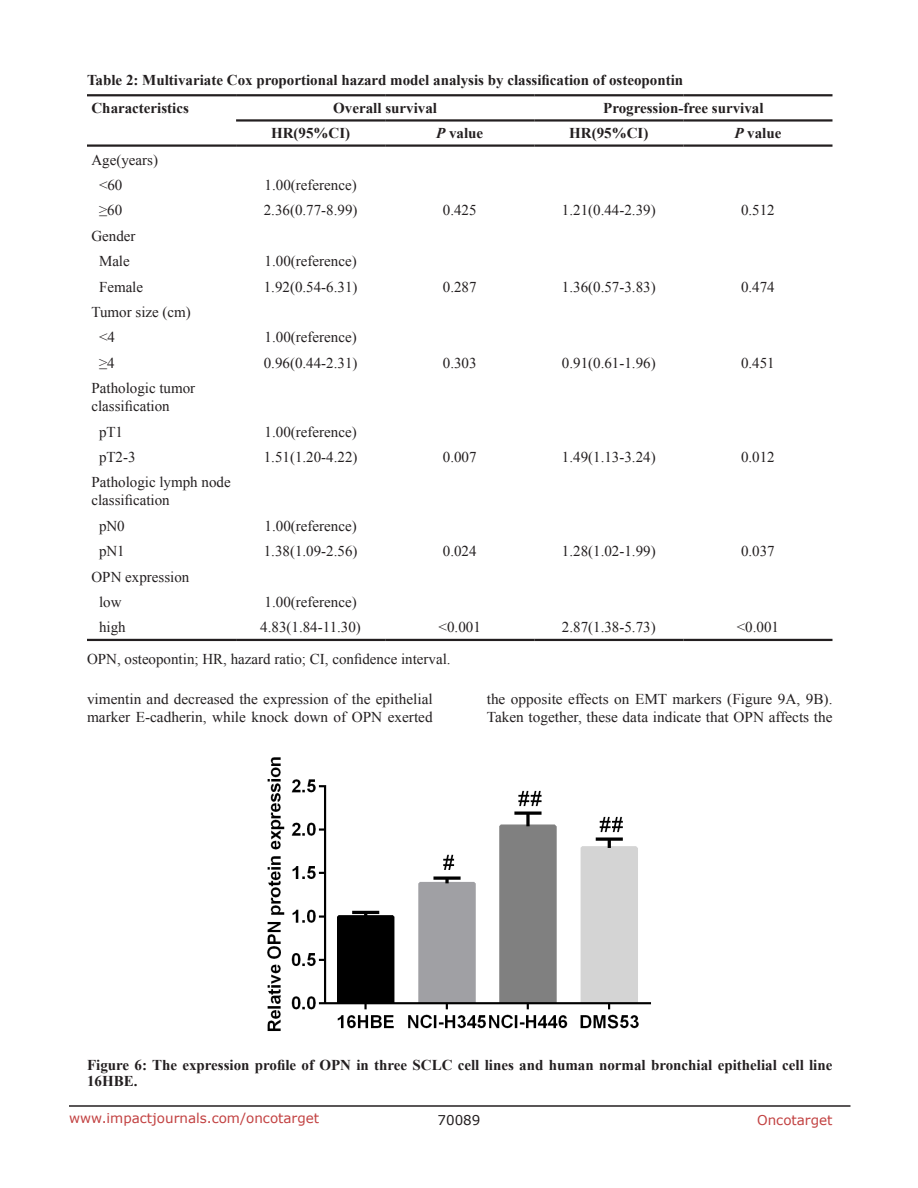
<style>
.page{position:relative;width:918px;height:1188px;background:#fff}
.page>*{position:absolute;margin:0;border:0;box-sizing:border-box;transform-origin:0 0}
.TableText1_Center{font:15px "Times New Roman";color:#231f20}
.BodyText{font:15px/18px "Times New Roman";color:#231f20}
.TableText1{font:15px/18px "Times New Roman";color:#231f20}
.figuretext{font:700 15px/16.2px "Times New Roman";color:#231f20}
.Table_head_centre{font:700 15px "Times New Roman";color:#231f20}
.Table_head{font:700 15px "Times New Roman";color:#231f20}
.Table_head-2{font:15px "Times New Roman";color:#231f20}
.t1{font:13.5px "Verdana";color:#c24141}
.t2{font:13.5px "Verdana";color:#231f20}
.s1{font-style:italic}
</style>
<div class="page">
<hr style="left:69px;top:1105px;width:781px;height:2px;background:#231f20">
<img style="left:267px;top:757px;width:384px;height:274px">
<svg style="left:87px;top:96px;width:745px;height:1px"></svg>
<hr style="left:87px;top:94px;width:149px;height:2px;background:#231f20">
<hr style="left:236px;top:94px;width:149px;height:2px;background:#231f20">
<hr style="left:385px;top:94px;width:149px;height:2px;background:#231f20">
<hr style="left:534px;top:94px;width:149px;height:2px;background:#231f20">
<hr style="left:683px;top:94px;width:150px;height:2px;background:#231f20">
<hr style="left:236px;top:119px;width:149px;height:3px;background:#231f20">
<hr style="left:385px;top:119px;width:149px;height:3px;background:#231f20">
<hr style="left:534px;top:119px;width:149px;height:3px;background:#231f20">
<hr style="left:683px;top:119px;width:150px;height:3px;background:#231f20">
<hr style="left:87px;top:144px;width:149px;height:3px;background:#231f20">
<hr style="left:236px;top:144px;width:149px;height:3px;background:#231f20">
<hr style="left:385px;top:144px;width:149px;height:3px;background:#231f20">
<hr style="left:534px;top:144px;width:149px;height:3px;background:#231f20">
<hr style="left:683px;top:144px;width:150px;height:3px;background:#231f20">
<hr style="left:87px;top:639px;width:149px;height:2px;background:#231f20">
<hr style="left:236px;top:639px;width:149px;height:2px;background:#231f20">
<hr style="left:385px;top:639px;width:149px;height:2px;background:#231f20">
<hr style="left:534px;top:639px;width:149px;height:2px;background:#231f20">
<hr style="left:683px;top:639px;width:150px;height:2px;background:#231f20">
<p class="Table_head" style="left:87px;top:70px;width:598px">Table 2: Multivariate Cox proportional hazard model analysis by classification of osteopontin</p>
<p class="Table_head_centre" style="left:92px;top:98px;width:99px">Characteristics</p>
<p class="Table_head_centre" style="left:333px;top:98px;width:105px">Overall survival</p>
<p class="Table_head_centre" style="left:603px;top:98px;width:162px">Progression-free survival</p>
<p class="Table_head_centre" style="left:271px;top:123px;width:81px">HR(95%CI)</p>
<p class="Table_head_centre" style="left:436px;top:123px;width:49px"><span class="s1">P</span> value</p>
<p class="Table_head_centre" style="left:569px;top:123px;width:81px">HR(95%CI)</p>
<p class="Table_head_centre" style="left:734px;top:123px;width:49px"><span class="s1">P</span> value</p>
<p class="TableText1" style="left:92px;top:150px;width:68px">Age(years)</p>
<p class="TableText1" style="left:99px;top:176px;width:25px">&lt;60</p>
<p class="TableText1_Center" style="left:265px;top:175px;width:94px">1.00(reference)</p>
<p class="TableText1" style="left:99px;top:201px;width:25px">≥60</p>
<p class="TableText1_Center" style="left:264px;top:200px;width:95px">2.36(0.77-8.99)</p>
<p class="TableText1_Center" style="left:443px;top:200px;width:35px">0.425</p>
<p class="TableText1_Center" style="left:562px;top:200px;width:95px">1.21(0.44-2.39)</p>
<p class="TableText1_Center" style="left:741px;top:200px;width:35px">0.512</p>
<p class="TableText1" style="left:92px;top:227px;width:46px">Gender</p>
<p class="TableText1" style="left:99px;top:252px;width:32px">Male</p>
<p class="TableText1_Center" style="left:265px;top:251px;width:94px">1.00(reference)</p>
<p class="TableText1" style="left:99px;top:277px;width:46px">Female</p>
<p class="TableText1_Center" style="left:264px;top:277px;width:95px">1.92(0.54-6.31)</p>
<p class="TableText1_Center" style="left:443px;top:277px;width:35px">0.287</p>
<p class="TableText1_Center" style="left:562px;top:277px;width:95px">1.36(0.57-3.83)</p>
<p class="TableText1_Center" style="left:741px;top:277px;width:35px">0.474</p>
<p class="TableText1" style="left:92px;top:303px;width:101px">Tumor size (cm)</p>
<p class="TableText1" style="left:99px;top:328px;width:17px">&lt;4</p>
<p class="TableText1_Center" style="left:265px;top:327px;width:94px">1.00(reference)</p>
<p class="TableText1" style="left:99px;top:354px;width:17px">≥4</p>
<p class="TableText1_Center" style="left:264px;top:353px;width:95px">0.96(0.44-2.31)</p>
<p class="TableText1_Center" style="left:443px;top:353px;width:35px">0.303</p>
<p class="TableText1_Center" style="left:562px;top:353px;width:95px">0.91(0.61-1.96)</p>
<p class="TableText1_Center" style="left:741px;top:353px;width:35px">0.451</p>
<p class="TableText1" style="left:92px;top:379px;width:105px">Pathologic tumor classification</p>
<p class="TableText1" style="left:99px;top:422px;width:26px">pT1</p>
<p class="TableText1_Center" style="left:265px;top:422px;width:94px">1.00(reference)</p>
<p class="TableText1" style="left:99px;top:448px;width:38px">pT2-3</p>
<p class="TableText1_Center" style="left:264px;top:447px;width:95px">1.51(1.20-4.22)</p>
<p class="TableText1_Center" style="left:443px;top:447px;width:35px">0.007</p>
<p class="TableText1_Center" style="left:562px;top:447px;width:95px">1.49(1.13-3.24)</p>
<p class="TableText1_Center" style="left:741px;top:447px;width:35px">0.012</p>
<p class="TableText1" style="left:92px;top:473px;width:141px">Pathologic lymph node classification</p>
<p class="TableText1" style="left:99px;top:517px;width:27px">pN0</p>
<p class="TableText1_Center" style="left:265px;top:516px;width:94px">1.00(reference)</p>
<p class="TableText1" style="left:99px;top:542px;width:27px">pN1</p>
<p class="TableText1_Center" style="left:264px;top:541px;width:95px">1.38(1.09-2.56)</p>
<p class="TableText1_Center" style="left:443px;top:541px;width:35px">0.024</p>
<p class="TableText1_Center" style="left:562px;top:541px;width:95px">1.28(1.02-1.99)</p>
<p class="TableText1_Center" style="left:741px;top:541px;width:35px">0.037</p>
<p class="TableText1" style="left:92px;top:567px;width:99px">OPN expression</p>
<p class="TableText1" style="left:99px;top:593px;width:24px">low</p>
<p class="TableText1_Center" style="left:265px;top:592px;width:94px">1.00(reference)</p>
<p class="TableText1" style="left:99px;top:618px;width:28px">high</p>
<p class="TableText1_Center" style="left:260px;top:617px;width:102px">4.83(1.84-11.30)</p>
<p class="TableText1_Center" style="left:439px;top:617px;width:44px">&lt;0.001</p>
<p class="TableText1_Center" style="left:562px;top:617px;width:95px">2.87(1.38-5.73)</p>
<p class="TableText1_Center" style="left:737px;top:617px;width:44px">&lt;0.001</p>
<p class="Table_head-2" style="left:87px;top:648px;width:365px">OPN, osteopontin; HR, hazard ratio; CI, confidence interval.</p>
<p class="BodyText" style="left:87px;top:690px;width:347px">vimentin and decreased the expression of the epithelial marker E-cadherin, while knock down of OPN exerted</p>
<p class="BodyText" style="left:487px;top:690px;width:347px">the opposite effects on EMT markers (Figure 9A, 9B).<br>Taken together, these data indicate that OPN affects the</p>
<p class="figuretext" style="left:87px;top:1057px;width:747px">Figure 6: The expression profile of OPN in three SCLC cell lines and human normal bronchial epithelial cell line<br>16HBE.</p>
<p class="t1" style="left:69px;top:1109px;width:252px">www.impactjournals.com/oncotarget</p>
<p class="t2" style="left:438px;top:1111px;width:44px">70089</p>
<p class="t1" style="left:757px;top:1111px;width:77px">Oncotarget</p>
</div>
